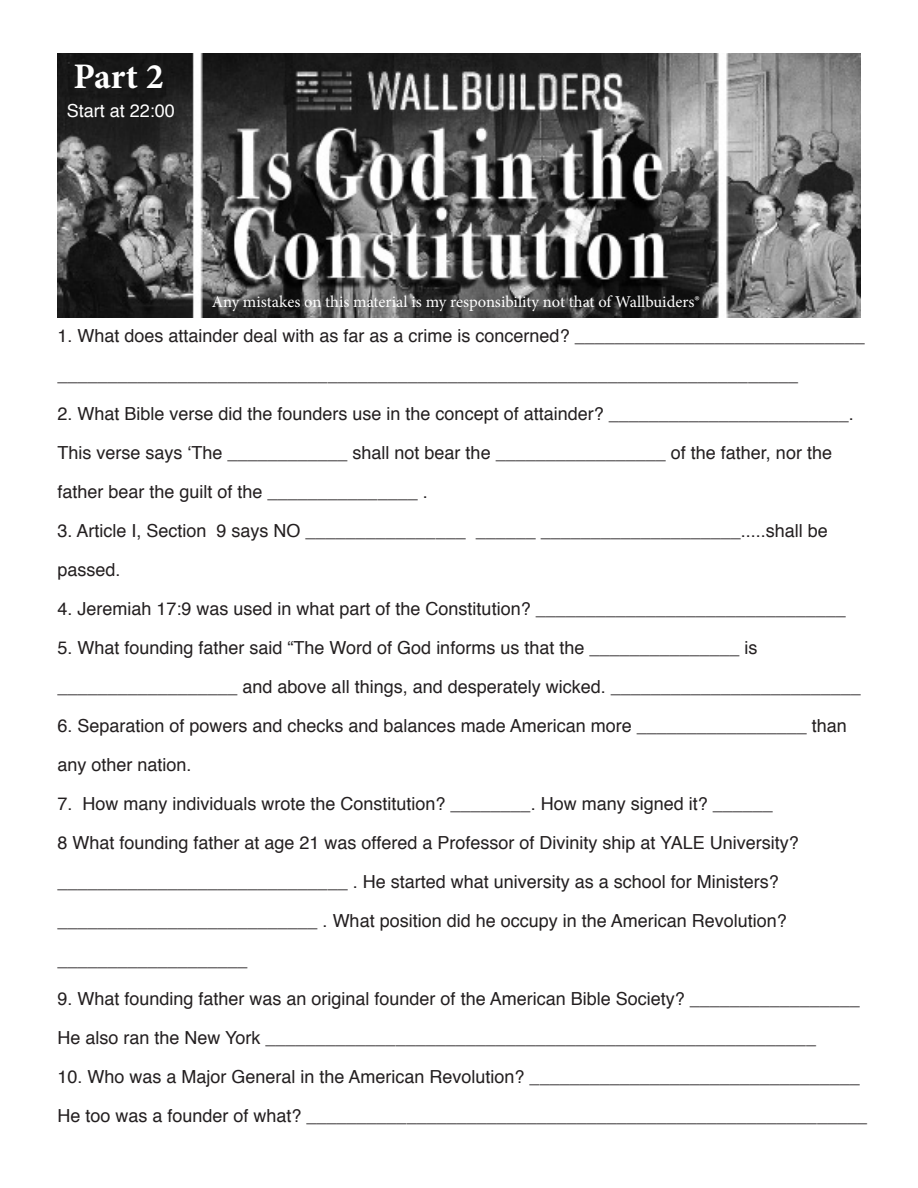
<style>
.page{position:relative;width:918px;height:1188px;background:#fff}
.page>*{position:absolute;margin:0;border:0;box-sizing:border-box;transform-origin:0 0}
.t1{font:700 36px "Minion Pro";color:#fff}
.t2{font:18px/39px "Helvetica";color:#231f20}
.t3{font:18px "Helvetica";color:#fff}
.t4{font:16.5px "Minion Pro";letter-spacing:-.005em;color:#fff}
</style>
<div class="page">
<img style="left:57px;top:54px;width:804px;height:263px">
<p class="t1" style="left:73px;top:51px;width:92px">Part 2</p>
<p class="t3" style="left:67px;top:97px;width:110px">Start at 22:00</p>
<p class="t4" style="left:212px;top:291px;width:490px">Any mistakes on this material is my responsibility not that of Wallbuiders®</p>
<p class="t2" style="left:57px;top:317px;width:809px">1. What does attainder deal with as far as a crime is concerned? _____________________________ __________________________________________________________________________</p>
<p class="t2" style="left:57px;top:395px;width:798px">2. What Bible verse did the founders use in the concept of attainder? ________________________.</p>
<p class="t2" style="left:57px;top:434px;width:776px">This verse says ‘The ____________ shall not bear the _________________ of the father, nor the father bear the guilt of the _______________ .</p>
<p class="t2" style="left:57px;top:512px;width:772px">3. Article I, Section 9 says NO ________________ ______ ____________________.....shall be passed.</p>
<p class="t2" style="left:57px;top:590px;width:790px">4. Jeremiah 17:9 was used in what part of the Constitution? _______________________________</p>
<p class="t2" style="left:57px;top:629px;width:702px">5. What founding father said “The Word of God informs us that the _______________ is</p>
<p class="t2" style="left:57px;top:668px;width:805px">__________________ and above all things, and desperately wicked. _________________________</p>
<p class="t2" style="left:57px;top:707px;width:791px">6. Separation of powers and checks and balances made American more _________________ than any other nation.</p>
<p class="t2" style="left:57px;top:785px;width:717px">7. How many individuals wrote the Constitution? ________. How many signed it? ______</p>
<p class="t2" style="left:57px;top:824px;width:743px">8 What founding father at age 21 was offered a Professor of Divinity ship at YALE University? _____________________________ . He started what university as a school for Ministers?</p>
<p class="t2" style="left:57px;top:902px;width:731px">__________________________ . What position did he occupy in the American Revolution?</p>
<p class="t2" style="left:57px;top:941px;width:192px">___________________</p>
<p class="t2" style="left:57px;top:980px;width:804px">9. What founding father was an original founder of the American Bible Society? _________________</p>
<p class="t2" style="left:57px;top:1019px;width:760px">He also ran the New York _______________________________________________________</p>
<p class="t2" style="left:57px;top:1058px;width:804px">10. Who was a Major General in the American Revolution? _________________________________</p>
<p class="t2" style="left:57px;top:1097px;width:811px">He too was a founder of what? ________________________________________________________</p>
</div>
